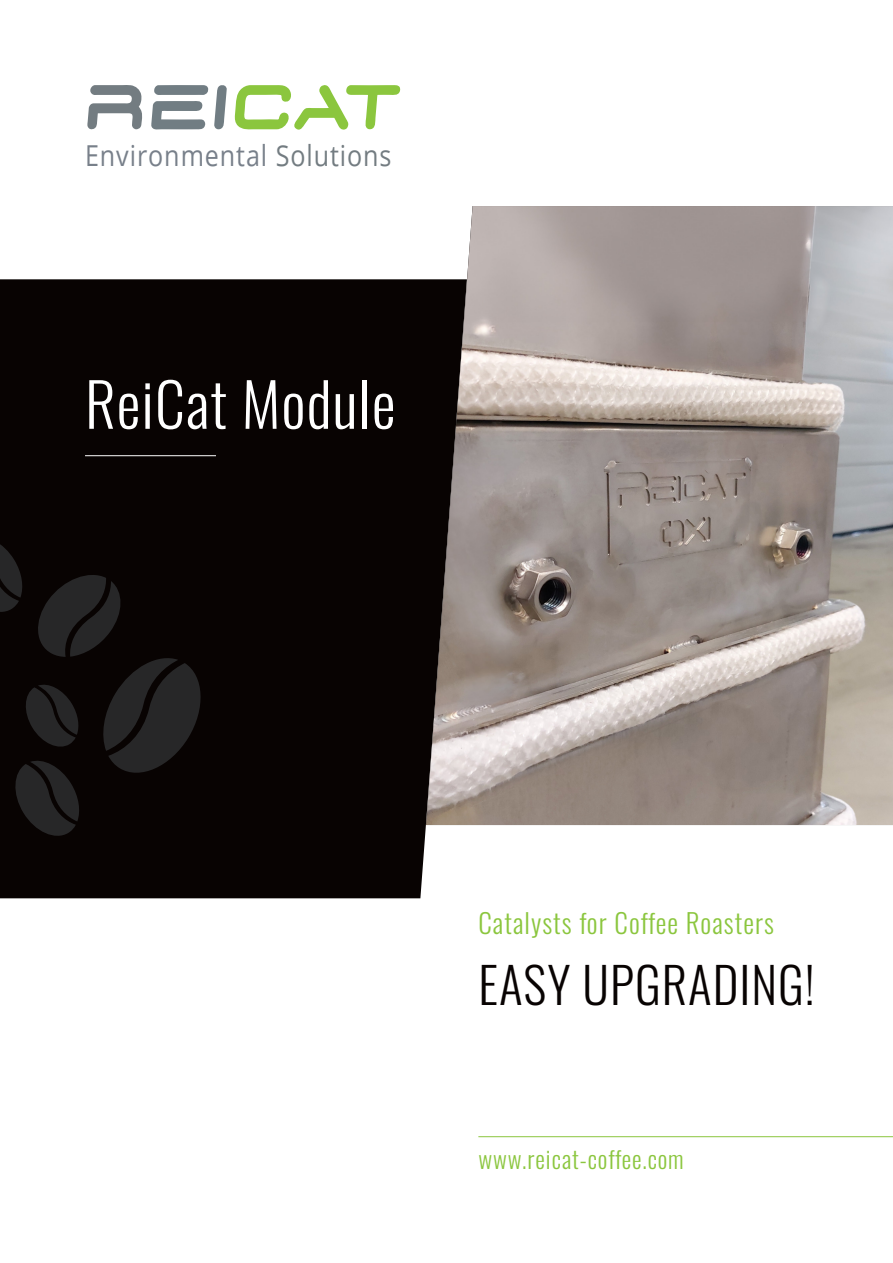
<style>
.page{position:relative;width:893px;height:1263px;background:#fff}
.page>*{position:absolute;margin:0;border:0;box-sizing:border-box;transform-origin:0 0}
.Überschrift_1{font:60px "Oswald";letter-spacing:.02em;color:#fff}
.Überschrift_1-2{font:49.5px "Oswald";letter-spacing:.02em;color:#080302}
.Fließtext_weiß{font:28.8px "Open Sans";letter-spacing:.035em;color:#78808a;scale:.87 1}
.Überschrift_klein{font:27px "Oswald";letter-spacing:.04em;color:#8bc63e}
.Überschrift_1-3{font:24px "Oswald";letter-spacing:.04em;color:#8bc63e}
.s1{color:#737c81}
</style>
<div class="page">
<div style="left:0;top:279px;width:467px;height:619px;background:#080302"></div>
<img style="left:426px;top:206px;width:467px;height:619px">
<svg style="left:0;top:535px;width:202px;height:302px;background:#110d0d"></svg>
<hr style="left:85px;top:455px;width:131px;height:1px;background:#fff">
<hr style="left:478px;top:1136px;width:415px;height:1px;background:#8bc63e">
<svg style="left:87px;top:85px;width:56px;height:44px"></svg>
<svg style="left:235px;top:85px;width:165px;height:45px"></svg>
<svg style="left:151px;top:85px;width:57px;height:45px"></svg>
<svg style="left:214px;top:85px;width:13px;height:44px"></svg>
<p class="Fließtext_weiß" style="left:85px;top:136px;width:354px">Environmental <span class="s1">Solutions</span></p>
<p class="Überschrift_1" style="left:85px;top:351px;width:312px">ReiCat Module</p>
<p class="Überschrift_klein" style="left:478px;top:899px;width:297px">Catalysts for Coffee Roasters</p>
<p class="Überschrift_1-2" style="left:478px;top:941px;width:338px">EASY UPGRADING!</p>
<p class="Überschrift_1-3" style="left:478px;top:1138px;width:207px">www.reicat-coffee.com</p>
</div>
